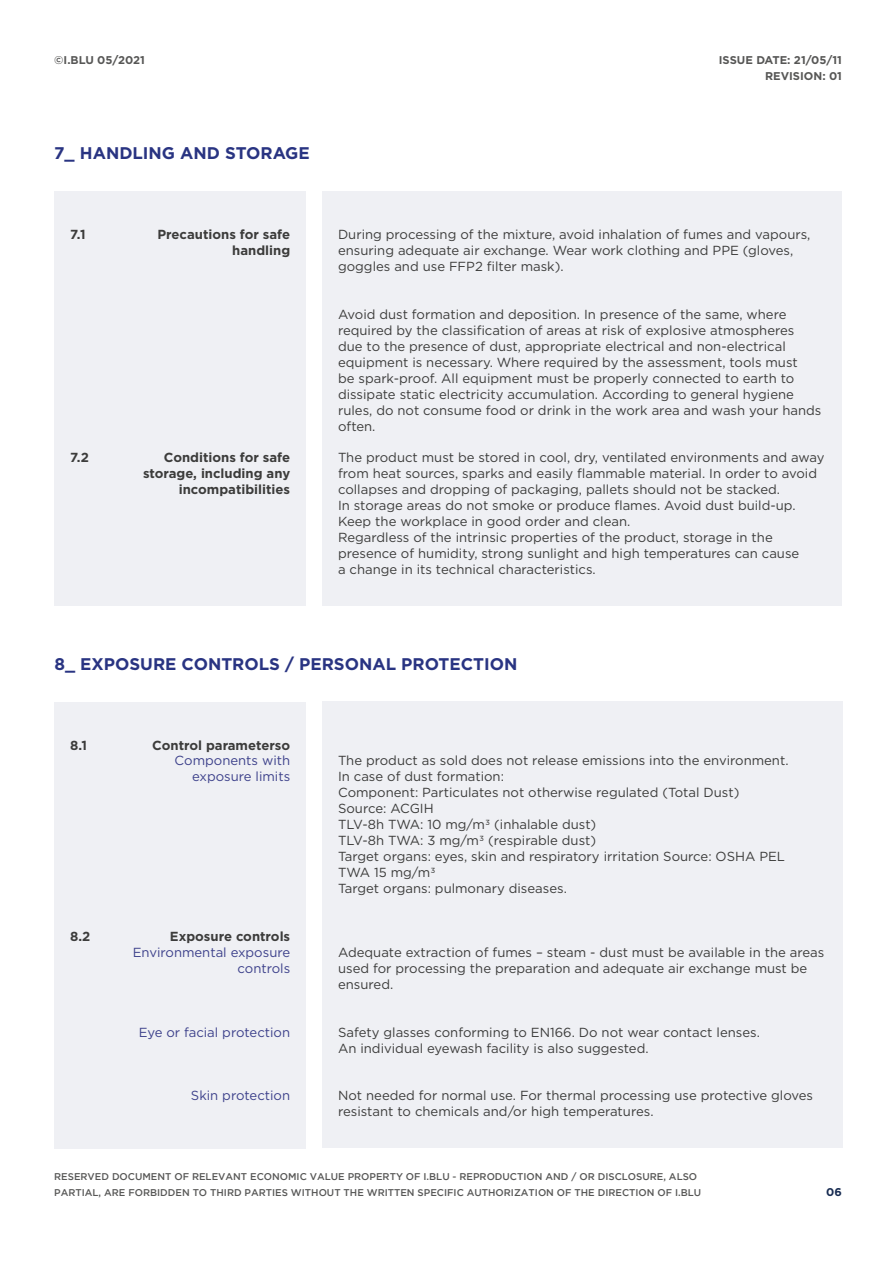
<style>
.page{position:relative;width:893px;height:1263px;background:#fff}
.page>*{position:absolute;margin:0;border:0;box-sizing:border-box;transform-origin:0 0}
.t1{font:700 16.8px "Gotham";color:#293482}
.t2{font:13.2px/15.9px "Gotham";color:#3c3c3b}
.t3{font:700 13.2px/15.9px "Gotham";color:#3c3c3b;text-align:right}
.t4{font:13.2px/15.9px "Gotham";color:#3d418b;text-align:right}
.t5{font:700 11.25px/15.9px "Gotham";color:#575756;text-align:right}
.t6{font:700 11.25px "Gotham";color:#182c52}
.t7{font:500 9.75px/15.9px "Gotham";color:#575756}
</style>
<div class="page">
<div style="left:54px;top:191px;width:252px;height:415px;background:#eff0f4"></div>
<div style="left:322px;top:191px;width:520px;height:415px;background:#eff0f4"></div>
<div style="left:54px;top:702px;width:252px;height:446px;background:#eff0f4"></div>
<div style="left:322px;top:702px;width:520px;height:446px;background:#eff0f4"></div>
<p class="t5" style="left:54px;top:52px;width:92px">©I.BLU 05/2021</p>
<p class="t5" style="left:719px;top:52px;width:125px">ISSUE DATE: 21/05/11<br>REVISION: 01</p>
<p class="t1" style="left:54px;top:142px;width:257px">7_ HANDLING AND STORAGE</p>
<p class="t3" style="left:70px;top:226px;width:17px">7.1</p>
<p class="t3" style="left:158px;top:226px;width:134px">Precautions for safe handling</p>
<p class="t3" style="left:70px;top:450px;width:20px">7.2</p>
<p class="t3" style="left:143px;top:450px;width:149px">Conditions for safe storage, including any incompatibilities</p>
<p class="t2" style="left:338px;top:226px;width:474px">During processing of the mixture, avoid inhalation of fumes and vapours, ensuring adequate air exchange. Wear work clothing and PPE (gloves, goggles and use FFP2 filter mask).</p>
<p class="t2" style="left:338px;top:306px;width:485px">Avoid dust formation and deposition. In presence of the same, where required by the classification of areas at risk of explosive atmospheres due to the presence of dust, appropriate electrical and non-electrical equipment is necessary. Where required by the assessment, tools must<br>be spark-proof. All equipment must be properly connected to earth to dissipate static electricity accumulation. According to general hygiene rules, do not consume food or drink in the work area and wash your hands often.</p>
<p class="t2" style="left:338px;top:450px;width:488px">The product must be stored in cool, dry, ventilated environments and away from heat sources, sparks and easily flammable material. In order to avoid collapses and dropping of packaging, pallets should not be stacked.<br>In storage areas do not smoke or produce flames. Avoid dust build-up.<br>Keep the workplace in good order and clean.<br>Regardless of the intrinsic properties of the product, storage in the presence of humidity, strong sunlight and high temperatures can cause<br>a change in its technical characteristics.</p>
<p class="t1" style="left:54px;top:653px;width:465px">8_ EXPOSURE CONTROLS / PERSONAL PROTECTION</p>
<p class="t3" style="left:70px;top:737px;width:18px">8.1</p>
<p class="t3" style="left:152px;top:737px;width:139px">Control parameterso</p>
<p class="t4" style="left:175px;top:752px;width:117px">Components with exposure limits</p>
<p class="t3" style="left:70px;top:928px;width:22px">8.2</p>
<p class="t3" style="left:170px;top:928px;width:122px">Exposure controls</p>
<p class="t4" style="left:133px;top:944px;width:159px">Environmental exposure controls</p>
<p class="t4" style="left:139px;top:1024px;width:153px">Eye or facial protection</p>
<p class="t4" style="left:191px;top:1087px;width:101px">Skin protection</p>
<p class="t2" style="left:338px;top:752px;width:452px">The product as sold does not release emissions into the environment.<br>In case of dust formation:<br>Component: Particulates not otherwise regulated (Total Dust)<br>Source: ACGIH<br>TLV-8h TWA: 10 mg/m3 (inhalable dust)<br>TLV-8h TWA: 3 mg/m3 (respirable dust)<br>Target organs: eyes, skin and respiratory irritation Source: OSHA PEL TWA 15 mg/m3<br>Target organs: pulmonary diseases.</p>
<p class="t2" style="left:338px;top:944px;width:488px">Adequate extraction of fumes – steam - dust must be available in the areas used for processing the preparation and adequate air exchange must be ensured.</p>
<p class="t2" style="left:338px;top:1024px;width:423px">Safety glasses conforming to EN166. Do not wear contact lenses.<br>An individual eyewash facility is also suggested.</p>
<p class="t2" style="left:338px;top:1087px;width:477px">Not needed for normal use. For thermal processing use protective gloves resistant to chemicals and/or high temperatures.</p>
<p class="t7" style="left:54px;top:1168px;width:649px">RESERVED DOCUMENT OF RELEVANT ECONOMIC VALUE PROPERTY OF I.BLU - REPRODUCTION AND / OR DISCLOSURE, ALSO<br>PARTIAL, ARE FORBIDDEN TO THIRD PARTIES WITHOUT THE WRITTEN SPECIFIC AUTHORIZATION OF THE DIRECTION OF I.BLU</p>
<p class="t6" style="left:826px;top:1184px;width:17px">06</p>
</div>
